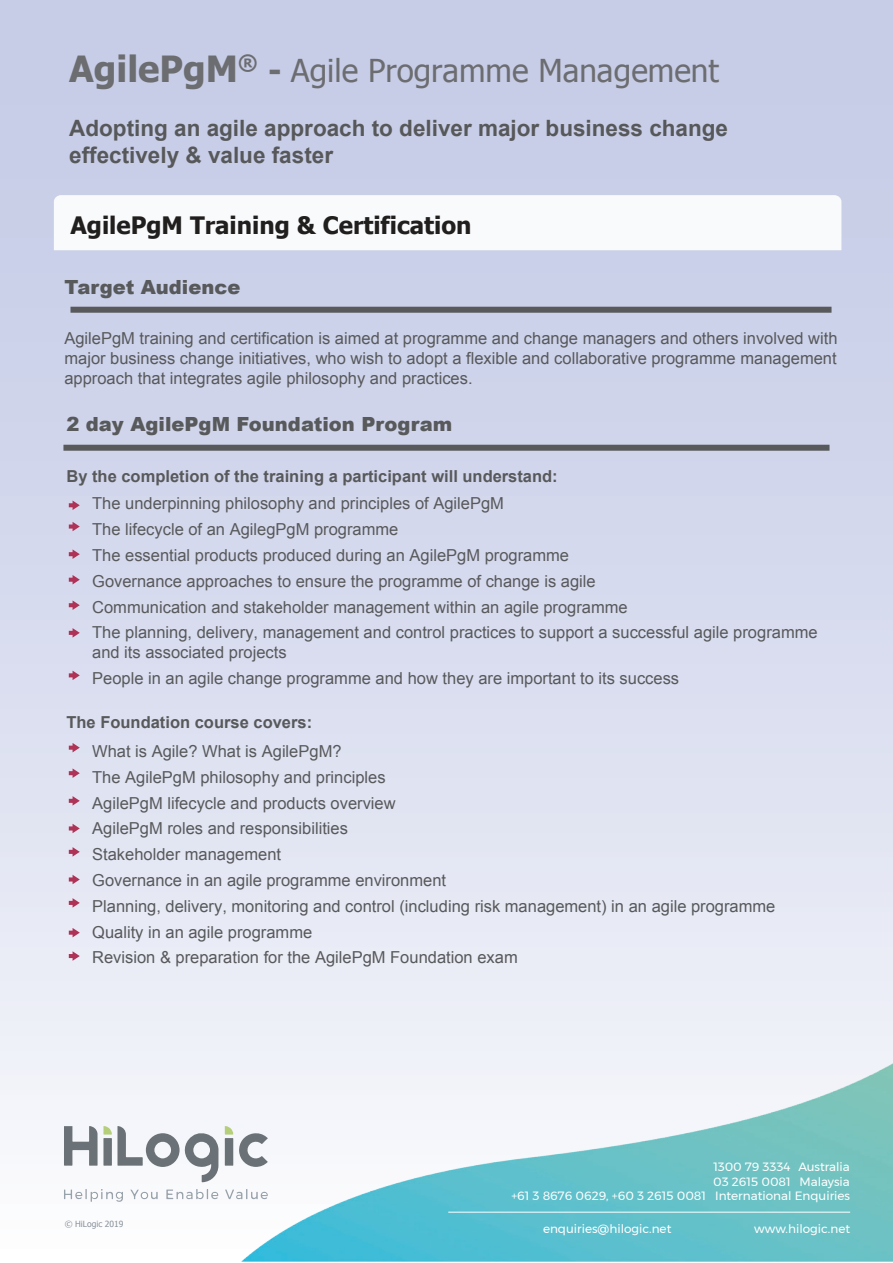
<style>
.page{position:relative;width:893px;height:1263px;background:#fff}
.page>*{position:absolute;margin:0;border:0;box-sizing:border-box;transform-origin:0 0}
.t1{font:31.5px "Tahoma";color:#6c6d70}
.t2{font:700 24px "Tahoma";color:#211e1e}
.t3{font:700 22.5px/27px "Arial";color:#57585a}
.t4{font:900 19.5px "Arial";color:#58595b}
.t5{font:16.5px/25.8px "Arial";color:#58595b}
.t6{font:700 16.5px "Arial";color:#58595b}
.t7{font:12px/15px "Montserrat";color:#fff}
.t8{font:8.55px "Tahoma";color:#88919a}
.s1{font-weight:700;font-size:36px}
.s2{font-weight:700}
</style>
<div class="page">
<div style="left:0;top:0;width:893px;height:1263px;background:linear-gradient(to bottom,#bfc6e4,#f8f9fc)"></div>
<img style="left:241px;top:1063px;width:652px;height:198px">
<svg style="left:239px;top:1133px;width:29px;height:34px"></svg>
<svg style="left:64px;top:1126px;width:154px;height:56px"></svg>
<svg style="left:225px;top:1126px;width:8px;height:40px"></svg>
<svg style="left:64px;top:1189px;width:59px;height:13px"></svg>
<svg style="left:166px;top:1189px;width:52px;height:11px"></svg>
<svg style="left:225px;top:1189px;width:43px;height:11px"></svg>
<svg style="left:130px;top:1189px;width:28px;height:10px"></svg>
<hr style="left:448px;top:1212px;width:402px;height:1px;background:#fff">
<svg style="left:54px;top:195px;width:787px;height:55px"></svg>
<div style="left:63px;top:445px;width:766px;height:6px;background:#58595b"></div>
<div style="left:70px;top:307px;width:761px;height:6px;background:#58595b"></div>
<svg style="left:69px;top:500px;width:11px;height:10px"></svg>
<svg style="left:69px;top:522px;width:11px;height:9px"></svg>
<svg style="left:69px;top:549px;width:11px;height:10px"></svg>
<svg style="left:69px;top:575px;width:11px;height:9px"></svg>
<svg style="left:69px;top:600px;width:11px;height:10px"></svg>
<svg style="left:69px;top:628px;width:11px;height:10px"></svg>
<svg style="left:69px;top:671px;width:11px;height:9px"></svg>
<svg style="left:69px;top:743px;width:11px;height:9px"></svg>
<svg style="left:69px;top:768px;width:11px;height:10px"></svg>
<svg style="left:69px;top:796px;width:11px;height:9px"></svg>
<svg style="left:69px;top:824px;width:11px;height:9px"></svg>
<svg style="left:69px;top:847px;width:11px;height:10px"></svg>
<svg style="left:69px;top:875px;width:11px;height:9px"></svg>
<svg style="left:69px;top:898px;width:11px;height:10px"></svg>
<svg style="left:69px;top:928px;width:11px;height:9px"></svg>
<svg style="left:69px;top:951px;width:11px;height:10px"></svg>
<h1 class="t1" style="left:69px;top:50px;width:651px"><span class="s1">AgilePgM</span><sup>®</sup> <span class="s2">-</span> Agile Programme Management</h1>
<h3 class="t3" style="left:69px;top:116px;width:660px">Adopting an agile approach to deliver major business change effectively &amp; value faster</h3>
<h2 class="t2" style="left:70px;top:209px;width:402px">AgilePgM Training &amp; Certification</h2>
<p class="t4" style="left:64px;top:273px;width:177px">Target Audience</p>
<p class="t5" style="left:64px;top:329px;width:775px;line-height:19.8px;text-align:justify">AgilePgM training and certification is aimed at programme and change managers and others involved with major business change initiatives, who wish to adopt a flexible and collaborative programme management approach that integrates agile philosophy and practices.</p>
<p class="t4" style="left:66px;top:410px;width:387px">2 day AgilePgM Foundation Program</p>
<p class="t6" style="left:66px;top:465px;width:493px">By the completion of the training a participant will understand:</p>
<p class="t5" style="left:92px;top:491px;width:727px">The underpinning philosophy and principles of AgilePgM<br>The lifecycle of an AgilegPgM programme<br>The essential products produced during an AgilePgM programme<br>Governance approaches to ensure the programme of change is agile<br>Communication and stakeholder management within an agile programme<br>The planning, delivery, management and control practices to support a successful agile programme</p>
<p class="t5" style="left:92px;top:640px;width:588px">and its associated projects<br>People in an agile change programme and how they are important to its success</p>
<p class="t6" style="left:66px;top:711px;width:247px">The Foundation course covers:</p>
<p class="t5" style="left:92px;top:738px;width:685px">What is Agile? What is AgilePgM?<br>The AgilePgM philosophy and principles<br>AgilePgM lifecycle and products overview<br>AgilePgM roles and responsibilities<br>Stakeholder management<br>Governance in an agile programme environment<br>Planning, delivery, monitoring and control (including risk management) in an agile programme Quality in an agile programme<br>Revision &amp; preparation for the AgilePgM Foundation exam</p>
<p class="t8" style="left:65px;top:1218px;width:60px">© HiLogic 2019</p>
<p class="t7" style="left:798px;top:1159px;width:53px">Australia<br>Malaysia</p>
<p class="t7" style="left:713px;top:1159px;width:79px">1300 79 3334</p>
<p class="t7" style="left:713px;top:1174px;width:79px">03 2615 0081</p>
<p class="t7" style="left:511px;top:1188px;width:340px">+61 3 8676 0629, +60 3 2615 0081 International Enquiries</p>
<p class="t7" style="left:543px;top:1221px;width:130px">enquiries@hilogic.net</p>
<p class="t7" style="left:754px;top:1221px;width:97px">www.hilogic.net</p>
</div>
